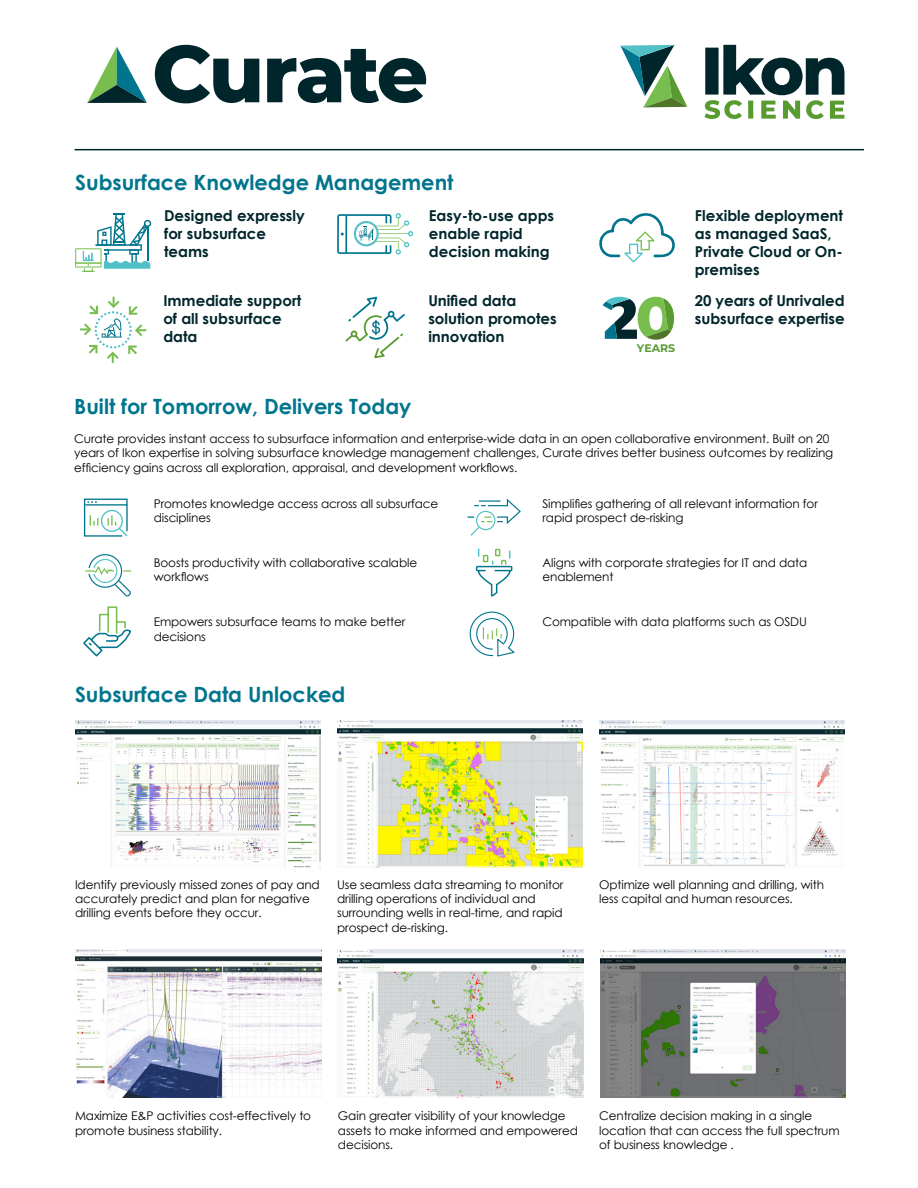
<style>
.page{position:relative;width:918px;height:1188px;background:#fff}
.page>*{position:absolute;margin:0;border:0;box-sizing:border-box;transform-origin:0 0}
.t1{font:700 21px "Century Gothic";color:#00758d}
.Subheader{font:700 15px/18px "Century Gothic";color:#00262c}
.bullet_points{font:12px/14.4px "Century Gothic";letter-spacing:-.01em;color:#000}
.t2{font:700 10.95px "Montserrat";color:#589b31}
</style>
<div class="page">
<svg style="left:620px;top:45px;width:67px;height:62px"></svg>
<svg style="left:705px;top:45px;width:140px;height:74px"></svg>
<hr style="left:75px;top:149px;width:789px;height:1px;background:#00262c">
<svg style="left:155px;top:45px;width:104px;height:58px"></svg>
<svg style="left:267px;top:49px;width:159px;height:54px"></svg>
<svg style="left:87px;top:47px;width:60px;height:56px"></svg>
<svg style="left:75px;top:213px;width:77px;height:59px"></svg>
<svg style="left:337px;top:213px;width:77px;height:42px"></svg>
<svg style="left:599px;top:213px;width:76px;height:50px"></svg>
<svg style="left:80px;top:297px;width:66px;height:66px"></svg>
<svg style="left:345px;top:297px;width:60px;height:61px"></svg>
<svg style="left:603px;top:297px;width:71px;height:43px"></svg>
<svg style="left:83px;top:498px;width:45px;height:39px"></svg>
<svg style="left:85px;top:554px;width:47px;height:43px"></svg>
<svg style="left:83px;top:606px;width:48px;height:51px"></svg>
<svg style="left:467px;top:498px;width:54px;height:38px"></svg>
<svg style="left:475px;top:549px;width:38px;height:48px"></svg>
<svg style="left:469px;top:611px;width:46px;height:46px"></svg>
<img style="left:75px;top:720px;width:245px;height:149px">
<img style="left:599px;top:720px;width:246px;height:147px">
<img style="left:338px;top:720px;width:245px;height:148px">
<img style="left:338px;top:949px;width:245px;height:149px">
<img style="left:75px;top:949px;width:246px;height:149px">
<img style="left:600px;top:949px;width:245px;height:149px">
<p class="t1" style="left:75px;top:166px;width:380px">Subsurface Knowledge Management</p>
<p class="Subheader" style="left:164px;top:206px;width:142px">Designed expressly for subsurface teams</p>
<p class="Subheader" style="left:429px;top:206px;width:127px">Easy-to-use apps enable rapid decision making</p>
<p class="Subheader" style="left:695px;top:206px;width:150px">Flexible deployment as managed SaaS,<br>Private Cloud or On&shy;premises</p>
<p class="Subheader" style="left:163px;top:291px;width:139px">Immediate support of all subsurface data</p>
<p class="Subheader" style="left:428px;top:291px;width:130px">Unified data solution promotes innovation</p>
<p class="Subheader" style="left:695px;top:291px;width:151px">20 years of Unrivaled subsurface expertise</p>
<p class="t2" style="left:637px;top:340px;width:40px">YEARS</p>
<p class="t1" style="left:74px;top:391px;width:339px">Built for Tomorrow, Delivers Today</p>
<p class="bullet_points" style="left:74px;top:431px;width:761px">Curate provides instant access to subsurface information and enterprise-wide data in an open collaborative environment. Built on 20 years of Ikon expertise in solving subsurface knowledge management challenges, Curate drives better business outcomes by realizing efficiency gains across all exploration, appraisal, and development workflows.</p>
<p class="bullet_points" style="left:154px;top:496px;width:286px">Promotes knowledge access across all subsurface disciplines</p>
<p class="bullet_points" style="left:154px;top:555px;width:265px">Boosts productivity with collaborative scalable workflows</p>
<p class="bullet_points" style="left:154px;top:615px;width:253px">Empowers subsurface teams to make better decisions</p>
<p class="bullet_points" style="left:542px;top:496px;width:277px">Simplifies gathering of all relevant information for rapid prospect de-risking</p>
<p class="bullet_points" style="left:542px;top:555px;width:266px">Aligns with corporate strategies for IT and data enablement</p>
<p class="bullet_points" style="left:542px;top:615px;width:266px">Compatible with data platforms such as OSDU</p>
<p class="t1" style="left:75px;top:679px;width:272px">Subsurface Data Unlocked</p>
<p class="bullet_points" style="left:75px;top:877px;width:246px">Identify previously missed zones of pay and accurately predict and plan for negative drilling events before they occur.</p>
<p class="bullet_points" style="left:337px;top:877px;width:228px">Use seamless data streaming to monitor drilling operations of individual and surrounding wells in real-time, and rapid prospect de-risking.</p>
<p class="bullet_points" style="left:599px;top:877px;width:226px">Optimize well planning and drilling, with less capital and human resources.</p>
<p class="bullet_points" style="left:75px;top:1109px;width:238px">Maximize E&amp;P activities cost-effectively to promote business stability.</p>
<p class="bullet_points" style="left:599px;top:1109px;width:242px">Centralize decision making in a single location that can access the full spectrum of business knowledge .</p>
<p class="bullet_points" style="left:338px;top:1109px;width:242px">Gain greater visibility of your knowledge assets to make informed and empowered decisions.</p>
</div>
